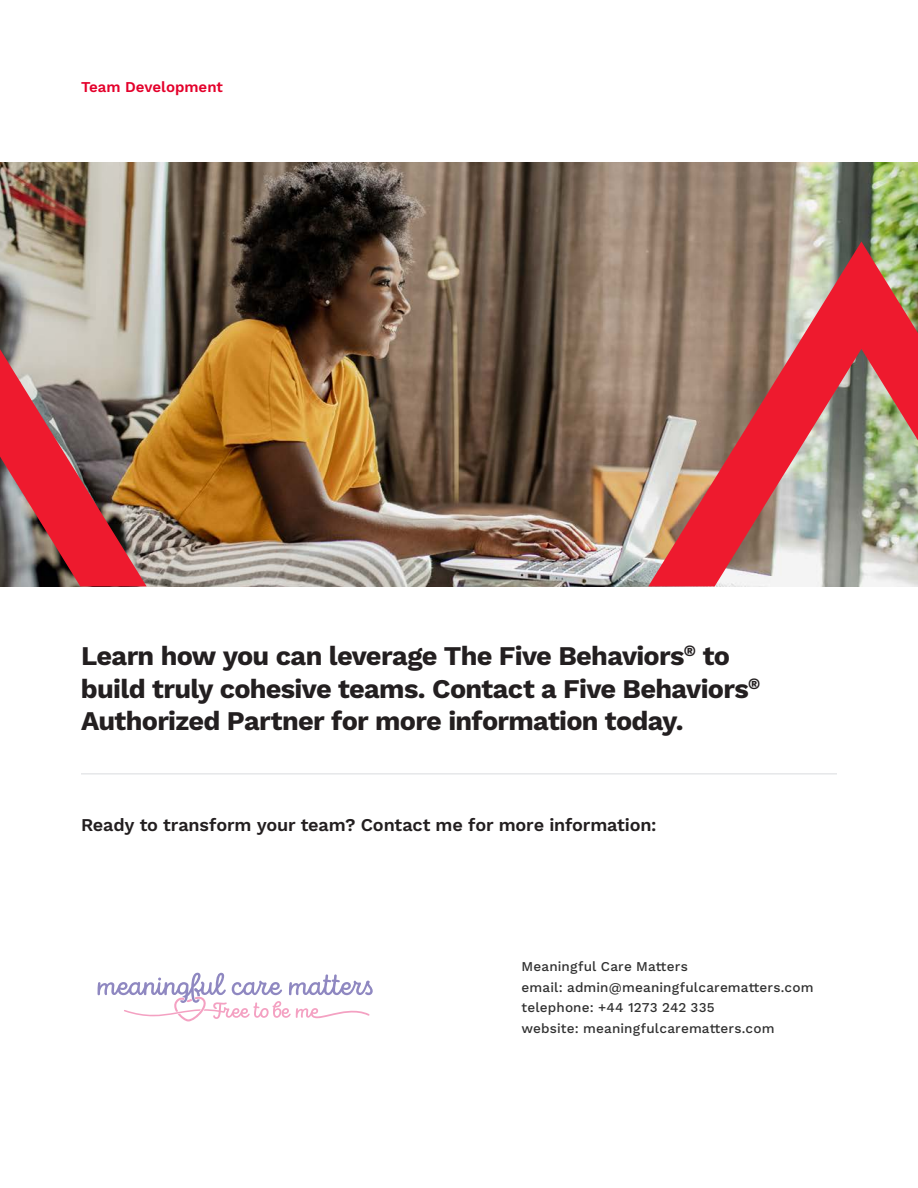
<style>
.page{position:relative;width:918px;height:1188px;background:#fff}
.page>*{position:absolute;margin:0;border:0;box-sizing:border-box;transform-origin:0 0}
.t1{font:700 27px/32.4px "Work Sans";letter-spacing:-.025em;color:#231f20}
.t2{font:600 18px "Work Sans";letter-spacing:-.01em;color:#231f20}
.t3{font:600 15px "Work Sans";color:#e4002b}
.t4{font:500 13.5px "Work Sans";letter-spacing:.01em;color:#303030}
</style>
<div class="page">
<img style="left:0;top:162px;width:918px;height:424px">
<hr style="left:81px;top:773px;width:756px;height:2px;background:#e6e7e9">
<img style="left:648px;top:242px;width:270px;height:344px">
<svg style="left:0;top:349px;width:147px;height:237px;background:#ab5c5c"></svg>
<svg style="left:98px;top:973px;width:275px;height:48px"></svg>
<p class="t3" style="left:81px;top:79px;width:144px">Team Development</p>
<p class="t1" style="left:81px;top:641px;width:681px">Learn how you can leverage The Five Behaviors<sup>®</sup> to build truly cohesive teams. Contact a Five Behaviors<sup>®<br></sup>Authorized Partner for more information today.</p>
<p class="t2" style="left:81px;top:815px;width:577px">Ready to transform your team? Contact me for more information:</p>
<p class="t4" style="left:522px;top:958px;width:168px">Meaningful Care Matters</p>
<p class="t4" style="left:522px;top:979px;width:293px">email: admin@meaningfulcarematters.com</p>
<p class="t4" style="left:522px;top:1000px;width:195px">telephone: +44 1273 242 335</p>
<p class="t4" style="left:522px;top:1020px;width:255px">website: meaningfulcarematters.com</p>
</div>
